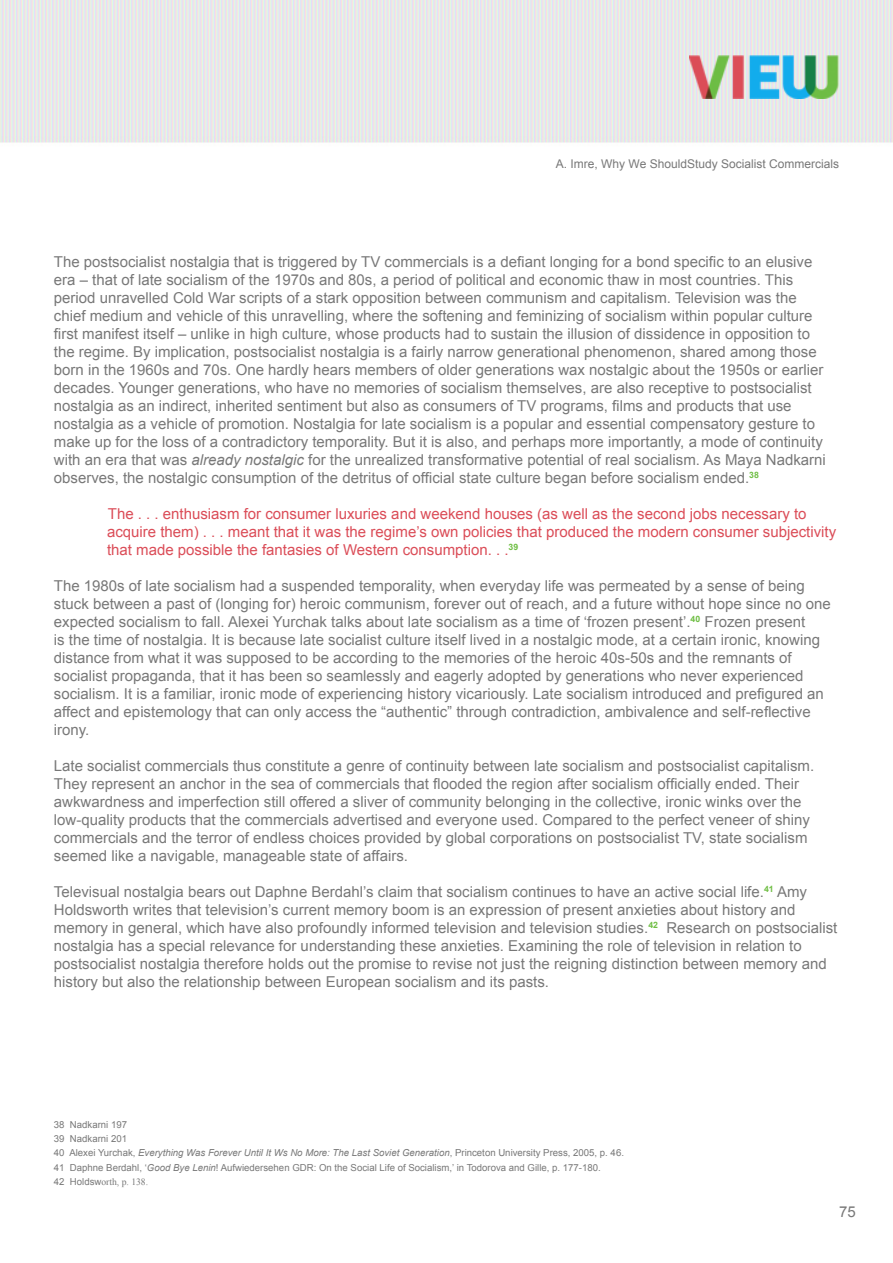
<style>
.page{position:relative;width:893px;height:1263px;background:#fff}
.page>*{position:absolute;margin:0;border:0;box-sizing:border-box;transform-origin:0 0}
.t1{font:15px/18px "Arial";color:#787878}
.t2{font:15px/18px "Arial";color:#db4d58}
.t3{font:12px "Arial";color:#787878}
.t4{font:9.6px/14.4px "Arial";color:#787878}
.t5{font:9.6px "Times New Roman";color:#787878}
.s1{font-style:italic}
.s2{font-family:"Arial"}
</style>
<div class="page">
<img style="left:689px;top:55px;width:150px;height:44px">
<p class="t3" style="left:556px;top:155px;width:285px">A. Imre, Why We ShouldStudy Socialist Commercials</p>
<p class="t1" style="left:54px;top:253px;width:774px">The postsocialist nostalgia that is triggered by TV commercials is a defiant longing for a bond specific to an elusive era – that of late socialism of the 1970s and 80s, a period of political and economic thaw in most countries. This period unravelled Cold War scripts of a stark opposition between communism and capitalism. Television was the chief medium and vehicle of this unravelling, where the softening and feminizing of socialism within popular culture first manifest itself – unlike in high culture, whose products had to sustain the illusion of dissidence in opposition to the regime. By implication, postsocialist nostalgia is a fairly narrow generational phenomenon, shared among those born in the 1960s and 70s. One hardly hears members of older generations wax nostalgic about the 1950s or earlier decades. Younger generations, who have no memories of socialism themselves, are also receptive to postsocialist nostalgia as an indirect, inherited sentiment but also as consumers of TV programs, films and products that use nostalgia as a vehicle of promotion. Nostalgia for late socialism is a popular and essential compensatory gesture to make up for the loss of a contradictory temporality. But it is also, and perhaps more importantly, a mode of continuity with an era that was <span class="s1">already nostalgic</span> for the unrealized transformative potential of real socialism. As Maya Nadkarni observes, the nostalgic consumption of the detritus of official state culture began before socialism ended.<sup>38</sup></p>
<p class="t2" style="left:107px;top:505px;width:731px">The . . . enthusiasm for consumer luxuries and weekend houses (as well as the second jobs necessary to acquire them) . . . meant that it was the regime’s own policies that produced the modern consumer subjectivity that made possible the fantasies of Western consumption. . .<sup>39</sup></p>
<p class="t1" style="left:54px;top:577px;width:779px">The 1980s of late socialism had a suspended temporality, when everyday life was permeated by a sense of being stuck between a past of (longing for) heroic communism, forever out of reach, and a future without hope since no one expected socialism to fall. Alexei Yurchak talks about late socialism as a time of ‘frozen present’.<sup>40</sup> Frozen present<br>is the time of nostalgia. It is because late socialist culture itself lived in a nostalgic mode, at a certain ironic, knowing distance from what it was supposed to be according to the memories of the heroic 40s-50s and the remnants of socialist propaganda, that it has been so seamlessly and eagerly adopted by generations who never experienced socialism. It is a familiar, ironic mode of experiencing history vicariously. Late socialism introduced and prefigured an affect and epistemology that can only access the “authentic” through contradiction, ambivalence and self-reflective irony.</p>
<p class="t1" style="left:54px;top:757px;width:762px">Late socialist commercials thus constitute a genre of continuity between late socialism and postsocialist capitalism.<br>They represent an anchor in the sea of commercials that flooded the region after socialism officially ended. Their awkwardness and imperfection still offered a sliver of community belonging in the collective, ironic winks over the low-quality products that the commercials advertised and everyone used. Compared to the perfect veneer of shiny commercials and the terror of endless choices provided by global corporations on postsocialist TV, state socialism seemed like a navigable, manageable state of affairs.</p>
<p class="t1" style="left:54px;top:883px;width:785px">Televisual nostalgia bears out Daphne Berdahl’s claim that socialism continues to have an active social life.<sup>41</sup> Amy Holdsworth writes that television’s current memory boom is an expression of present anxieties about history and memory in general, which have also profoundly informed television and television studies.<sup>42</sup> Research on postsocialist nostalgia has a special relevance for understanding these anxieties. Examining the role of television in relation to postsocialist nostalgia therefore holds out the promise to revise not just the reigning distinction between memory and history but also the relationship between European socialism and its pasts.</p>
<p class="t4" style="left:54px;top:1117px;width:572px">38 Nadkarni 197<br>39 Nadkarni 201<br>40 Alexei Yurchak, <span class="s1">Everything Was Forever Until It Ws No More: The Last Soviet Generation</span>, Princeton University Press, 2005, p. 46.<br>41 Daphne Berdahl, ‘<span class="s1">Good Bye Lenin</span>! Aufwiedersehen GDR: On the Social Life of Socialism,’ in Todorova and Gille, p. 177-180.</p>
<p class="t5" style="left:54px;top:1175px;width:96px"><span class="s2">42 Holdsw</span>orth, p. 138.</p>
<p class="t1" style="left:839px;top:1202px;width:18px">75</p>
</div>
